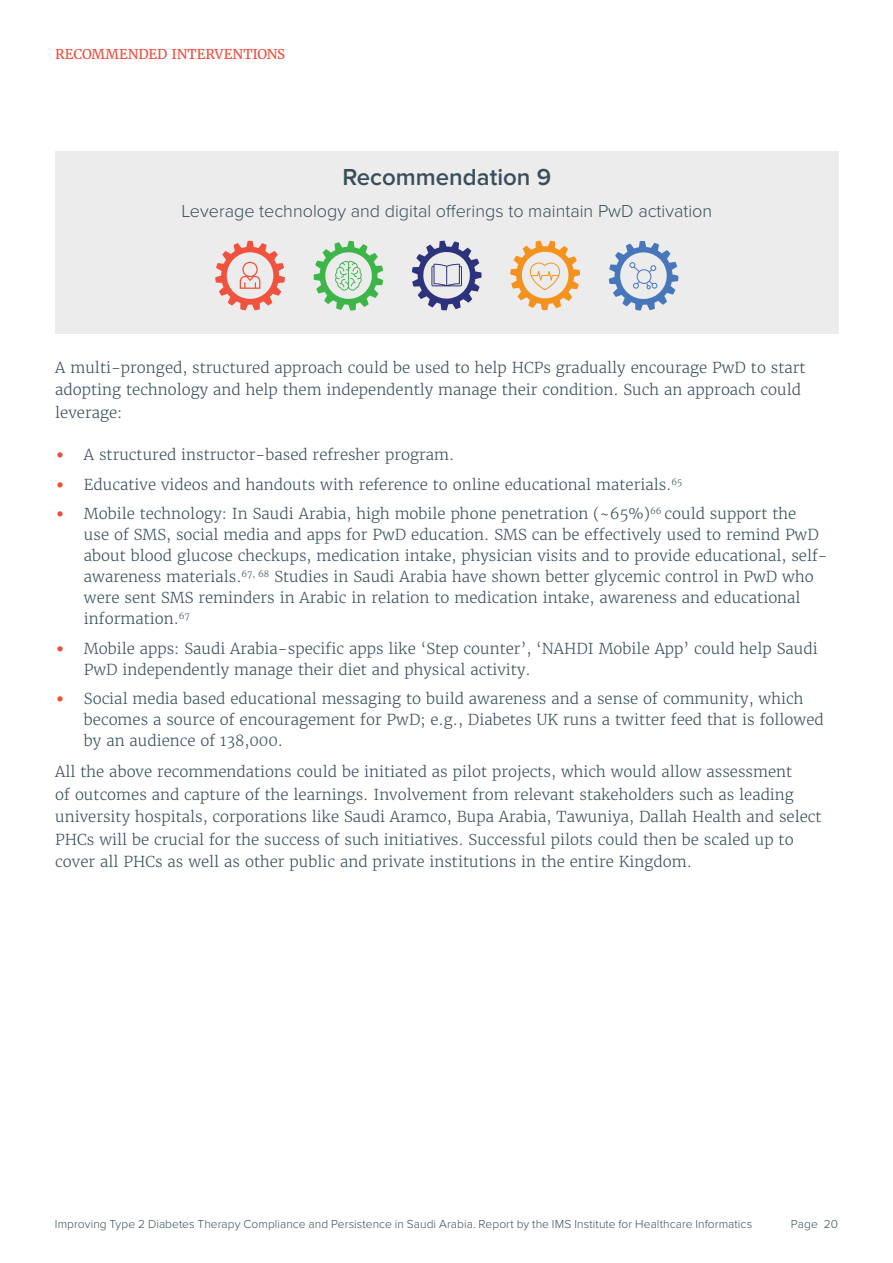
<style>
.page{position:relative;width:893px;height:1263px;background:#fff}
.page>*{position:absolute;margin:0;border:0;box-sizing:border-box;transform-origin:0 0}
.t1{font:600 24px "Proxima Nova";color:#3a4f5a}
.t2{font:300 18px "Proxima Nova";color:#3a4f5a}
.t3{font:300 15px/21px "Merriweather";color:#3a4f5a}
.t4{font:13.5px "Merriweather";letter-spacing:-.01em;color:#f04e3d}
.t5{font:300 12px "Proxima Nova";letter-spacing:.005em;color:#3a4f5a}
.s1{font-weight:700;font-size:24px;color:#f04e3d}
</style>
<div class="page">
<div style="left:55px;top:151px;width:783px;height:183px;background:#ececed"></div>
<svg style="left:609px;top:241px;width:69px;height:70px"></svg>
<svg style="left:314px;top:241px;width:69px;height:70px"></svg>
<svg style="left:412px;top:241px;width:70px;height:69px"></svg>
<svg style="left:510px;top:241px;width:70px;height:69px"></svg>
<svg style="left:215px;top:241px;width:70px;height:69px"></svg>
<p class="t4" style="left:55px;top:46px;width:231px">RECOMMENDED INTERVENTIONS</p>
<h1 class="t1" style="left:342px;top:163px;width:210px">Recommendation 9</h1>
<p class="t2" style="left:181px;top:201px;width:532px">Leverage technology and digital offerings to maintain PwD activation</p>
<p class="t3" style="left:55px;top:356px;width:752px;line-height:22.5px">A multi-pronged, structured approach could be used to help HCPs gradually encourage PwD to start adopting technology and help them independently manage their condition. Such an approach could leverage:</p>
<p class="t3" style="left:55px;top:444px;width:400px"><span class="s1">•</span> A structured instructor-based refresher program.</p>
<p class="t3" style="left:55px;top:474px;width:628px"><span class="s1">•</span> Educative videos and handouts with reference to online educational materials.<sup>65</sup></p>
<p class="t3" style="left:84px;top:503px;width:745px;text-indent:-29px"><span class="s1">•</span> Mobile technology: In Saudi Arabia, high mobile phone penetration (~65%)<sup>66</sup> could support the<br>use of SMS, social media and apps for PwD education. SMS can be effectively used to remind PwD about blood glucose checkups, medication intake, physician visits and to provide educational, self&shy;awareness materials.<sup>67,</sup> <sup>68</sup> Studies in Saudi Arabia have shown better glycemic control in PwD who were sent SMS reminders in Arabic in relation to medication intake, awareness and educational information.<sup>67</sup></p>
<p class="t3" style="left:84px;top:638px;width:735px;text-indent:-29px"><span class="s1">•</span> Mobile apps: Saudi Arabia-specific apps like ‘Step counter’, ‘NAHDI Mobile App’ could help Saudi<br>PwD independently manage their diet and physical activity.</p>
<p class="t3" style="left:84px;top:688px;width:741px;text-indent:-29px"><span class="s1">•</span> Social media based educational messaging to build awareness and a sense of community, which becomes a source of encouragement for PwD; e.g., Diabetes UK runs a twitter feed that is followed by an audience of 138,000.</p>
<p class="t3" style="left:55px;top:760px;width:768px;line-height:22.5px">All the above recommendations could be initiated as pilot projects, which would allow assessment<br>of outcomes and capture of the learnings. Involvement from relevant stakeholders such as leading university hospitals, corporations like Saudi Aramco, Bupa Arabia, Tawuniya, Dallah Health and select PHCs will be crucial for the success of such initiatives. Successful pilots could then be scaled up to cover all PHCs as well as other public and private institutions in the entire Kingdom.</p>
<p class="t5" style="left:55px;top:1217px;width:699px">Improving Type 2 Diabetes Therapy Compliance and Persistence in Saudi Arabia. Report by the IMS Institute for Healthcare Informatics</p>
<p class="t5" style="left:791px;top:1217px;width:49px">Page 20</p>
</div>
